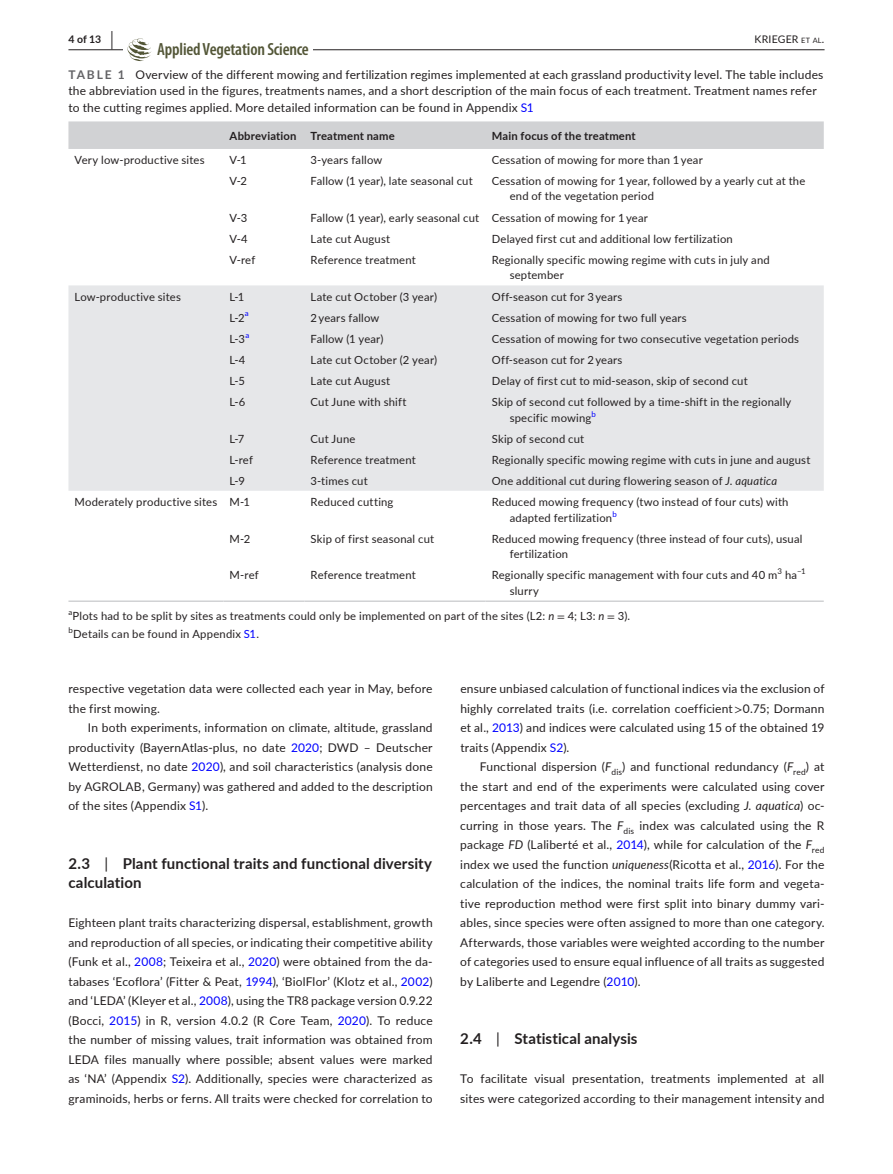
<style>
.page{position:relative;width:893px;height:1174px;background:#fff}
.page>*{position:absolute;margin:0;border:0;box-sizing:border-box;transform-origin:0 0}
.t1{font:600 condensed 17.7px "Myriad Pro";letter-spacing:-.01em;color:#535637}
.t2{font:700 15px/19.5px "Lato";letter-spacing:.01em;color:#231f20}
.t3{font:12px/19.5px "Lato";letter-spacing:.015em;color:#231f20;text-align:justify}
.t4{font:11.25px/15.8px "Lato";letter-spacing:.015em;color:#231f20}
.t5{font:700 11.25px "Lato";letter-spacing:.02em;color:#231f20}
.t6{font:10.5px "Lato";letter-spacing:.02em;color:#231f20}
.t7{font:700 10.5px "Lato";color:#231f20}
.t8{font:7.8px "Lato";color:#231f20}
.t9{font:7.8px "Lato";color:#00f}
.s1{font-size:19.5px}
.s2{font-size:7.35px}
.s3{font-weight:700;color:#636366}
.s4{color:#00f}
.s5{font-style:italic}
.s6{font-family:"STIX"}
.s7{font-weight:400}
</style>
<div class="page">
<hr style="left:68px;top:49px;width:756px;height:1px;background:#231f20">
<div style="left:123px;top:38px;width:190px;height:23px;background:#fff"></div>
<svg style="left:127px;top:38px;width:24px;height:23px"></svg>
<div style="left:68px;top:121px;width:756px;height:28px;background:#d1d2d4"></div>
<div style="left:68px;top:285px;width:756px;height:206px;background:#e6e7e9"></div>
<hr style="left:68px;top:600px;width:156px;height:2px;background:#d1d2d4">
<hr style="left:224px;top:600px;width:81px;height:2px;background:#d1d2d4">
<hr style="left:305px;top:600px;width:181px;height:2px;background:#d1d2d4">
<hr style="left:486px;top:600px;width:338px;height:2px;background:#d1d2d4">
<p class="t7" style="left:68px;top:31px;width:46px">4 of 13 <span class="s1">|</span></p>
<h1 class="t1" style="left:157px;top:39px;width:153px">Applied Vegetation Science</h1>
<p class="t6" style="left:755px;top:31px;width:71px">KRIEGER <span class="s2">et al</span>.</p>
<p class="t3" style="left:68px;top:66px;width:756px;line-height:16.5px;text-align:left"><span class="s3">TABLE 1</span> Overview of the different mowing and fertilization regimes implemented at each grassland productivity level. The table includes the abbreviation used in the figures, treatments names, and a short description of the main focus of each treatment. Treatment names refer to the cutting regimes applied. More detailed information can be found in Appendix <span class="s4">S1</span></p>
<p class="t5" style="left:230px;top:127px;width:167px">Abbreviation Treatment name</p>
<p class="t5" style="left:492px;top:127px;width:146px">Main focus of the treatment</p>
<p class="t4" style="left:74px;top:151px;width:132px">Very low-productive sites</p>
<p class="t4" style="left:230px;top:151px;width:19px">V-1</p>
<p class="t4" style="left:311px;top:151px;width:73px">3-years fallow</p>
<p class="t4" style="left:492px;top:151px;width:213px">Cessation of mowing for more than 1 year</p>
<p class="t4" style="left:230px;top:172px;width:19px">V-2</p>
<p class="t4" style="left:311px;top:172px;width:164px">Fallow (1 year), late seasonal cut</p>
<p class="t4" style="left:510px;top:172px;width:297px;text-indent:-18px">Cessation of mowing for 1 year, followed by a yearly cut at the end of the vegetation period</p>
<p class="t4" style="left:230px;top:209px;width:19px">V-3</p>
<p class="t4" style="left:311px;top:209px;width:339px">Fallow (1 year), early seasonal cut Cessation of mowing for 1 year</p>
<p class="t4" style="left:230px;top:230px;width:20px">V-4</p>
<p class="t4" style="left:311px;top:230px;width:81px">Late cut August</p>
<p class="t4" style="left:492px;top:230px;width:243px">Delayed first cut and additional low fertilization</p>
<p class="t4" style="left:230px;top:251px;width:27px">V-ref</p>
<p class="t4" style="left:311px;top:251px;width:107px">Reference treatment</p>
<p class="t4" style="left:510px;top:251px;width:262px;text-indent:-18px">Regionally specific mowing regime with cuts in july and september</p>
<p class="t4" style="left:74px;top:288px;width:108px">Low-productive sites</p>
<p class="t4" style="left:230px;top:288px;width:16px">L-1</p>
<p class="t4" style="left:311px;top:288px;width:128px">Late cut October (3 year)</p>
<p class="t4" style="left:492px;top:288px;width:132px">Off-season cut for 3 years</p>
<p class="t4" style="left:230px;top:309px;width:17px">L-2</p>
<p class="t9" style="left:245px;top:308px;width:5px">a</p>
<p class="t4" style="left:311px;top:309px;width:70px">2 years fallow</p>
<p class="t4" style="left:492px;top:309px;width:197px">Cessation of mowing for two full years</p>
<p class="t4" style="left:230px;top:330px;width:17px">L-3</p>
<p class="t9" style="left:245px;top:329px;width:5px">a</p>
<p class="t4" style="left:311px;top:330px;width:74px">Fallow (1 year)</p>
<p class="t4" style="left:492px;top:330px;width:309px">Cessation of mowing for two consecutive vegetation periods</p>
<p class="t4" style="left:230px;top:351px;width:17px">L-4</p>
<p class="t4" style="left:311px;top:351px;width:128px">Late cut October (2 year)</p>
<p class="t4" style="left:492px;top:351px;width:132px">Off-season cut for 2 years</p>
<p class="t4" style="left:230px;top:372px;width:17px">L-5</p>
<p class="t4" style="left:311px;top:372px;width:81px">Late cut August</p>
<p class="t4" style="left:492px;top:372px;width:258px">Delay of first cut to mid-season, skip of second cut</p>
<p class="t4" style="left:230px;top:393px;width:17px">L-6</p>
<p class="t4" style="left:311px;top:393px;width:97px">Cut June with shift</p>
<p class="t4" style="left:510px;top:393px;width:283px;text-indent:-18px">Skip of second cut followed by a time-shift in the regionally specific mowing</p>
<p class="t9" style="left:591px;top:408px;width:6px">b</p>
<p class="t4" style="left:230px;top:430px;width:16px">L-7</p>
<p class="t4" style="left:311px;top:430px;width:46px">Cut June</p>
<p class="t4" style="left:492px;top:430px;width:94px">Skip of second cut</p>
<p class="t4" style="left:230px;top:451px;width:25px">L-ref</p>
<p class="t4" style="left:311px;top:451px;width:107px">Reference treatment</p>
<p class="t4" style="left:492px;top:451px;width:320px">Regionally specific mowing regime with cuts in june and august</p>
<p class="t4" style="left:230px;top:472px;width:17px">L-9</p>
<p class="t4" style="left:311px;top:472px;width:59px">3-times cut</p>
<p class="t4" style="left:492px;top:472px;width:287px">One additional cut during flowering season of <span class="s5">J. aquatica</span></p>
<p class="t4" style="left:74px;top:493px;width:177px">Moderately productive sites M-1</p>
<p class="t4" style="left:311px;top:493px;width:84px">Reduced cutting</p>
<p class="t4" style="left:510px;top:493px;width:280px;text-indent:-18px">Reduced mowing frequency (two instead of four cuts) with adapted fertilization</p>
<p class="t9" style="left:612px;top:508px;width:6px">b</p>
<p class="t4" style="left:230px;top:530px;width:22px">M-2</p>
<p class="t4" style="left:311px;top:530px;width:125px">Skip of first seasonal cut</p>
<p class="t4" style="left:510px;top:530px;width:294px;text-indent:-18px">Reduced mowing frequency (three instead of four cuts), usual fertilization</p>
<p class="t4" style="left:230px;top:567px;width:31px">M-ref</p>
<p class="t4" style="left:311px;top:567px;width:107px">Reference treatment</p>
<p class="t4" style="left:492px;top:567px;width:287px">Regionally specific management with four cuts and 40 m</p>
<p class="t8" style="left:778px;top:566px;width:6px">3</p>
<p class="t4" style="left:785px;top:567px;width:14px">ha</p>
<p class="t8" style="left:797px;top:566px;width:10px">−1</p>
<p class="t4" style="left:510px;top:583px;width:31px">slurry</p>
<p class="t8" style="left:68px;top:606px;width:5px">a</p>
<p class="t4" style="left:73px;top:607px;width:559px">Plots had to be split by sites as treatments could only be implemented on part of the sites (L2: <span class="s5">n</span> <span class="s6">=</span> 4; L3: <span class="s5">n</span> <span class="s6">=</span> 3).</p>
<p class="t8" style="left:68px;top:624px;width:6px">b</p>
<p class="t4" style="left:73px;top:625px;width:187px">Details can be found in Appendix <span class="s4">S1</span>.</p>
<p class="t3" style="left:68px;top:678px;width:366px">respective vegetation data were collected each year in May, before the first mowing.</p>
<p class="t3" style="left:68px;top:717px;width:366px;text-indent:20px">In both experiments, information on climate, altitude, grassland productivity (BayernAtlas-plus, no date <span class="s4">2020</span>; DWD – Deutscher Wetterdienst, no date <span class="s4">2020</span>), and soil characteristics (analysis done by AGROLAB, Germany) was gathered and added to the description of the sites (Appendix <span class="s4">S1</span>).</p>
<p class="t2" style="left:68px;top:853px;width:365px">2.3 <span class="s7">|</span> Plant functional traits and functional diversity calculation</p>
<p class="t3" style="left:68px;top:912px;width:366px">Eighteen plant traits characterizing dispersal, establishment, growth and reproduction of all species, or indicating their competitive ability (Funk et al., <span class="s4">2008</span>; Teixeira et al., <span class="s4">2020</span>) were obtained from the da&shy;tabases ‘Ecoflora’ (Fitter &amp; Peat, <span class="s4">1994</span>), ‘BiolFlor’ (Klotz et al., <span class="s4">2002</span>) and ‘LEDA’ (Kleyer et al., <span class="s4">2008</span>), using the TR8 package version 0.9.22 (Bocci, <span class="s4">2015</span>) in R, version 4.0.2 (R Core Team, <span class="s4">2020</span>). To reduce the number of missing values, trait information was obtained from LEDA files manually where possible; absent values were marked as ‘NA’ (Appendix <span class="s4">S2</span>). Additionally, species were characterized as graminoids, herbs or ferns. All traits were checked for correlation to</p>
<p class="t3" style="left:460px;top:678px;width:366px">ensure unbiased calculation of functional indices via the exclusion of highly correlated traits (i.e. correlation coefficient <span class="s6">&gt;</span>0.75; Dormann et al., <span class="s4">2013</span>) and indices were calculated using 15 of the obtained 19 traits (Appendix <span class="s4">S2</span>).</p>
<p class="t3" style="left:460px;top:756px;width:366px;text-indent:20px">Functional dispersion (<span class="s5">F</span><sub>dis</sub>) and functional redundancy (<span class="s5">F</span><sub>red</sub>) at the start and end of the experiments were calculated using cover percentages and trait data of all species (excluding <span class="s5">J. aquatica</span>) oc&shy;curring in those years. The <span class="s5">F</span><sub>dis</sub> index was calculated using the R package <span class="s5">FD</span> (Laliberté et al., <span class="s4">2014</span>), while for calculation of the <span class="s5">F</span><sub>red </sub>index we used the function <span class="s5">uniqueness</span>(Ricotta et al., <span class="s4">2016</span>). For the calculation of the indices, the nominal traits life form and vegeta&shy;tive reproduction method were first split into binary dummy vari&shy;ables, since species were often assigned to more than one category.<br>Afterwards, those variables were weighted according to the number of categories used to ensure equal influence of all traits as suggested by Laliberte and Legendre (<span class="s4">2010</span>).</p>
<p class="t2" style="left:460px;top:1028px;width:179px">2.4 <span class="s7">|</span> Statistical analysis</p>
<p class="t3" style="left:460px;top:1068px;width:366px">To facilitate visual presentation, treatments implemented at all sites were categorized according to their management intensity and</p>
</div>
